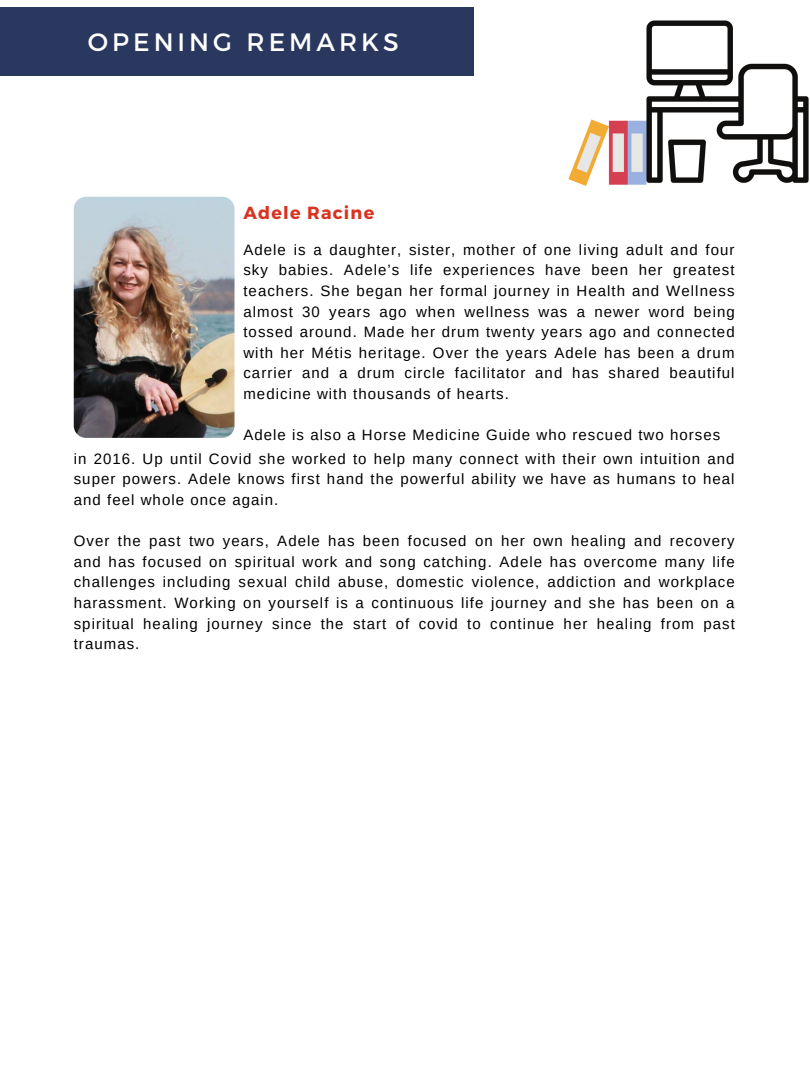
<style>
.page{position:relative;width:810px;height:1080px;background:#fff}
.page>*{position:absolute;margin:0;border:0;box-sizing:border-box;transform-origin:0 0}
.t1{font:25.12px "Montserrat";letter-spacing:.16em;color:#fff}
.t2{font:700 17.56px "Montserrat";letter-spacing:.07em;color:#d83322}
.t3{font:15px/20.6px "Arimo";letter-spacing:.07em;color:#000;text-align:justify}
</style>
<div class="page">
<img style="left:0;top:7px;width:809px;height:178px">
<div style="left:0;top:8px;width:474px;height:67px;background:#2a3860"></div>
<img style="left:74px;top:197px;width:161px;height:241px;border-radius:12px">
<h1 class="t1" style="left:88px;top:26px;width:313px">OPENING REMARKS</h1>
<p class="t2" style="left:243px;top:202px;width:132px">Adele Racine</p>
<p class="t3" style="left:243px;top:239px;width:493px">Adele is a daughter, sister, mother of one living adult and four sky babies. Adele’s life experiences have been her greatest teachers. She began her formal journey in Health and Wellness almost 30 years ago when wellness was a newer word being tossed around. Made her drum twenty years ago and connected with her Métis heritage. Over the years Adele has been a drum carrier and a drum circle facilitator and has shared beautiful medicine with thousands of hearts.</p>
<p class="t3" style="left:74px;top:423px;width:662px;line-height:23.3px;text-indent:170px">Adele is also a Horse Medicine Guide who rescued two horses in 2016. Up until Covid she worked to help many connect with their own intuition and</p>
<p class="t3" style="left:74px;top:469px;width:662px">super powers. Adele knows first hand the powerful ability we have as humans to heal and feel whole once again.</p>
<p class="t3" style="left:74px;top:531px;width:663px">Over the past two years, Adele has been focused on her own healing and recovery and has focused on spiritual work and song catching. Adele has overcome many life challenges including sexual child abuse, domestic violence, addiction and workplace harassment. Working on yourself is a continuous life journey and she has been on a spiritual healing journey since the start of covid to continue her healing from past traumas.</p>
</div>
